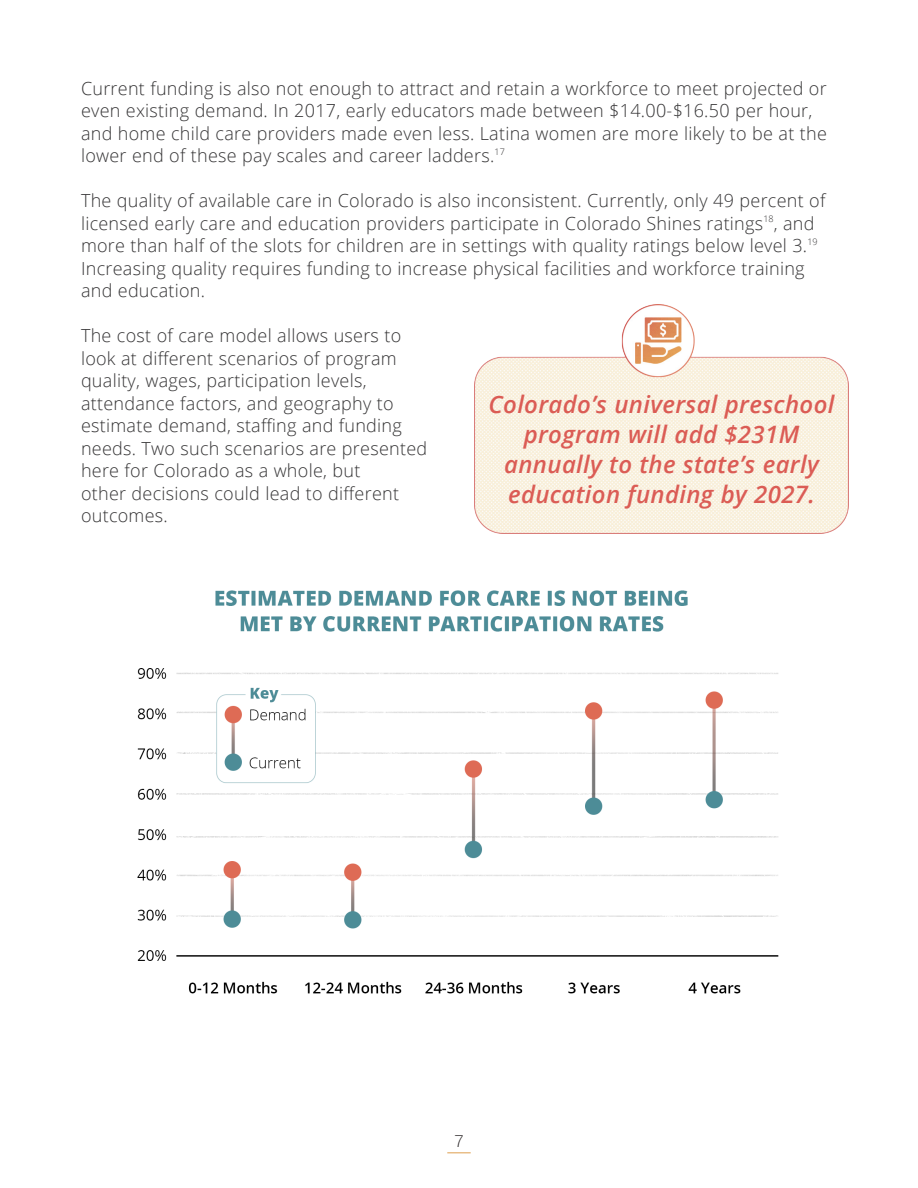
<style>
.page{position:relative;width:918px;height:1188px;background:#fff}
.page>*{position:absolute;margin:0;border:0;box-sizing:border-box;transform-origin:0 0}
.t1{font:italic 600 24px/30px "Open Sans";letter-spacing:.015em;color:#db5c55;text-align:center}
.t2{font:300 18px/22.5px "Open Sans";letter-spacing:.015em;color:#363536}
.t3{font:200 18px "Tenon";color:#231f20}
</style>
<div class="page">
<hr style="left:447px;top:1152px;width:24px;height:2px;background:#e9be88">
<img style="left:474px;top:304px;width:375px;height:230px">
<img style="left:137px;top:590px;width:642px;height:404px">
<p class="t2" style="left:81px;top:77px;width:747px">Current funding is also not enough to attract and retain a workforce to meet projected or even existing demand. In 2017, early educators made between $14.00-$16.50 per hour, and home child care providers made even less. Latina women are more likely to be at the lower end of these pay scales and career ladders.<sup>17</sup></p>
<p class="t2" style="left:81px;top:189px;width:746px">The quality of available care in Colorado is also inconsistent. Currently, only 49 percent of licensed early care and education providers participate in Colorado Shines ratings<sup>18</sup>, and more than half of the slots for children are in settings with quality ratings below level 3.<sup>19<br></sup>Increasing quality requires funding to increase physical facilities and workforce training and education.</p>
<p class="t2" style="left:81px;top:324px;width:348px">The cost of care model allows users to look at different scenarios of program quality, wages, participation levels, attendance factors, and geography to estimate demand, staffing and funding needs. Two such scenarios are presented here for Colorado as a whole, but<br>other decisions could lead to different outcomes.</p>
<p class="t1" style="left:489px;top:389px;width:347px">Colorado’s universal preschool program will add $231M annually to the state’s early education funding by 2027.</p>
<p class="t3" style="left:455px;top:1131px;width:10px">7</p>
</div>
